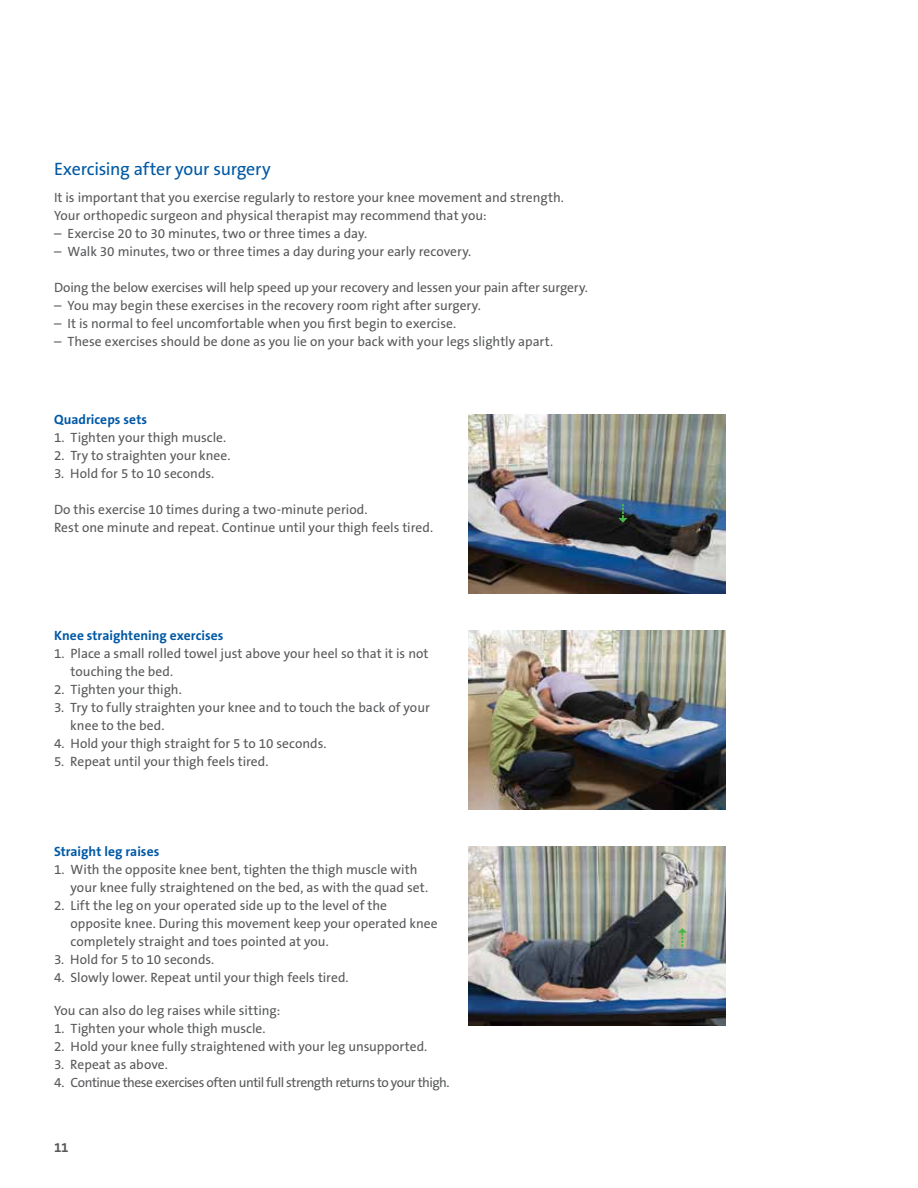
<style>
.page{position:relative;width:918px;height:1188px;background:#fff}
.page>*{position:absolute;margin:0;border:0;box-sizing:border-box;transform-origin:0 0}
.t1{font:18px "The Sans B W5 Plain";letter-spacing:-.015em;color:#0059a5}
.t2{font:13.5px/18px "The Sans B W5 Plain";color:#58595b}
.t3{font:13.5px "The Sans B W5 Plain";letter-spacing:-.04em;color:#58595b}
.t4{font:700 13.5px "The Sans B W7";letter-spacing:.005em;color:#0059a5}
.t5{font:700 13.5px "The Sans B W7";color:#58595b}
</style>
<div class="page">
<img style="left:468px;top:414px;width:258px;height:180px">
<img style="left:468px;top:630px;width:258px;height:180px">
<img style="left:468px;top:846px;width:258px;height:180px">
<svg style="left:678px;top:928px;width:9px;height:19px"></svg>
<svg style="left:618px;top:504px;width:10px;height:19px"></svg>
<h1 class="t1" style="left:54px;top:158px;width:218px">Exercising after your surgery</h1>
<p class="t2" style="left:54px;top:189px;width:511px">It is important that you exercise regularly to restore your knee movement and strength.<br>Your orthopedic surgeon and physical therapist may recommend that you:</p>
<p class="t2" style="left:54px;top:225px;width:315px">– Exercise 20 to 30 minutes, two or three times a day.</p>
<p class="t2" style="left:54px;top:243px;width:419px">– Walk 30 minutes, two or three times a day during your early recovery.</p>
<p class="t2" style="left:54px;top:279px;width:536px">Doing the below exercises will help speed up your recovery and lessen your pain after surgery.</p>
<p class="t2" style="left:54px;top:297px;width:428px">– You may begin these exercises in the recovery room right after surgery.</p>
<p class="t2" style="left:54px;top:315px;width:404px">– It is normal to feel uncomfortable when you first begin to exercise.</p>
<p class="t2" style="left:54px;top:333px;width:501px">– These exercises should be done as you lie on your back with your legs slightly apart.</p>
<p class="t4" style="left:54px;top:411px;width:95px">Quadriceps sets</p>
<p class="t2" style="left:54px;top:428px;width:174px">1. Tighten your thigh muscle.</p>
<p class="t2" style="left:54px;top:446px;width:178px">2. Try to straighten your knee.</p>
<p class="t2" style="left:54px;top:464px;width:162px">3. Hold for 5 to 10 seconds.</p>
<p class="t2" style="left:54px;top:500px;width:381px">Do this exercise 10 times during a two-minute period.<br>Rest one minute and repeat. Continue until your thigh feels tired.</p>
<p class="t4" style="left:54px;top:627px;width:171px">Knee straightening exercises</p>
<p class="t2" style="left:71px;top:644px;width:360px;text-indent:-17px">1. Place a small rolled towel just above your heel so that it is not touching the bed.</p>
<p class="t2" style="left:54px;top:680px;width:129px">2. Tighten your thigh.</p>
<p class="t2" style="left:70px;top:698px;width:361px;text-indent:-16px">3. Try to fully straighten your knee and to touch the back of your knee to the bed.</p>
<p class="t2" style="left:54px;top:734px;width:274px">4. Hold your thigh straight for 5 to 10 seconds.</p>
<p class="t2" style="left:54px;top:752px;width:216px">5. Repeat until your thigh feels tired.</p>
<p class="t4" style="left:54px;top:843px;width:107px">Straight leg raises</p>
<p class="t2" style="left:71px;top:860px;width:359px;text-indent:-17px">1. With the opposite knee bent, tighten the thigh muscle with your knee fully straightened on the bed, as with the quad set.</p>
<p class="t2" style="left:70px;top:896px;width:369px;text-indent:-16px">2. Lift the leg on your operated side up to the level of the opposite knee. During this movement keep your operated knee completely straight and toes pointed at you.</p>
<p class="t2" style="left:54px;top:950px;width:162px">3. Hold for 5 to 10 seconds.</p>
<p class="t2" style="left:54px;top:968px;width:296px">4. Slowly lower. Repeat until your thigh feels tired.</p>
<p class="t2" style="left:54px;top:1001px;width:228px">You can also do leg raises while sitting:</p>
<p class="t2" style="left:54px;top:1019px;width:213px">1. Tighten your whole thigh muscle.</p>
<p class="t2" style="left:54px;top:1037px;width:375px">2. Hold your knee fully straightened with your leg unsupported.</p>
<p class="t2" style="left:54px;top:1055px;width:115px">3. Repeat as above.</p>
<p class="t3" style="left:54px;top:1074px;width:397px">4. Continue these exercises often until full strength returns to your thigh.</p>
<p class="t5" style="left:54px;top:1139px;width:16px">11</p>
</div>
